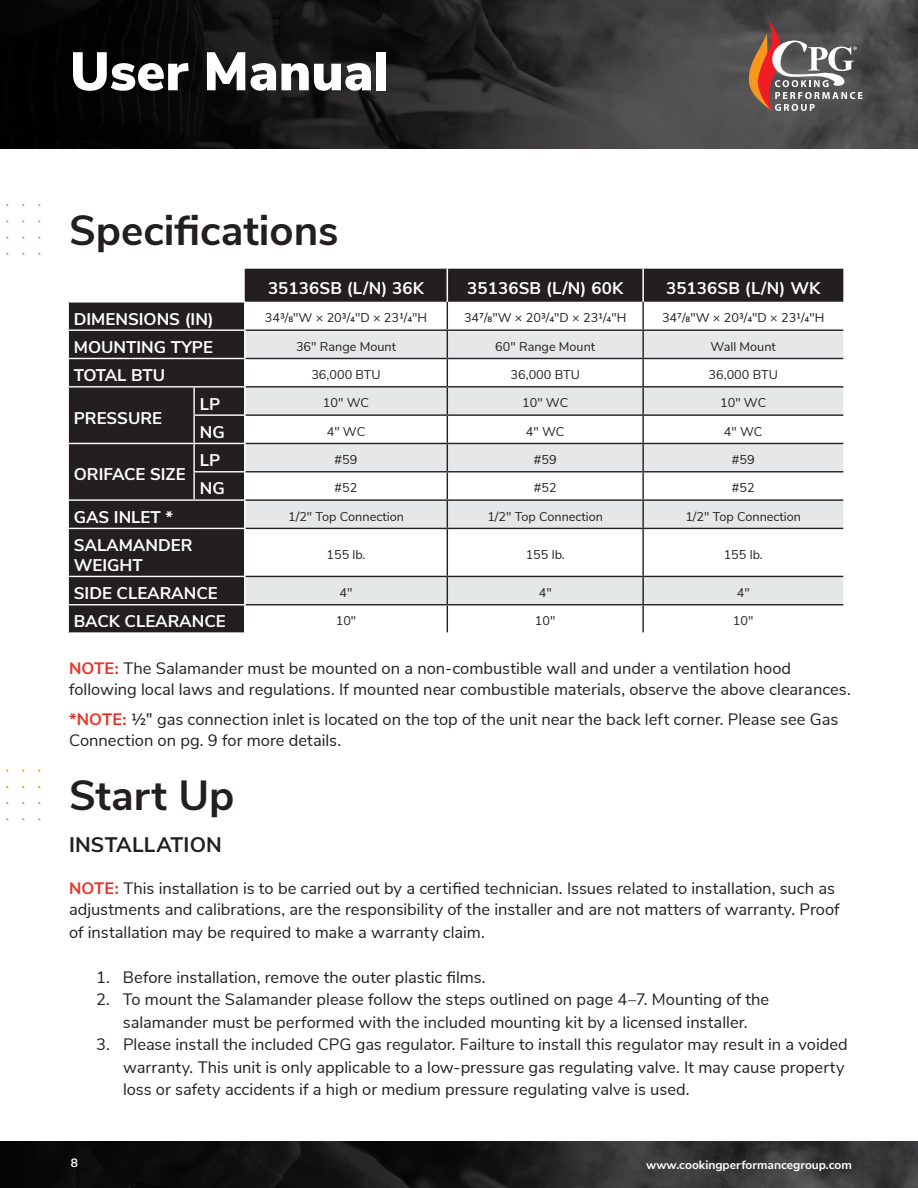
<style>
.page{position:relative;width:918px;height:1188px;background:#fff}
.page>*{position:absolute;margin:0;border:0;box-sizing:border-box;transform-origin:0 0}
.t1{font:900 54px "Nunito Sans";color:#fff}
.t2{font:700 42px "Nunito Sans";color:#231f20}
.t3{font:700 21px "Nunito Sans";letter-spacing:.005em;color:#231f20}
.t4{font:700 16.95px/19.6px "Nunito Sans";color:#fff}
.t5{font:700 16.95px "Nunito Sans";letter-spacing:-.025em;color:#fff}
.t6{font:16.5px/21px "Nunito Sans";color:#231f20}
.t7{font:12.6px "Nunito Sans";color:#231f20}
.t8{font:700 12px "Nunito Sans";color:#fff}
.s1{font-weight:700;color:#ef3024}
.s2{font-family:"Trade Gothic Next LT Pro"}
</style>
<div class="page">
<svg style="left:0;top:1141px;width:918px;height:47px;background:#201f20"></svg>
<svg style="left:0;top:0;width:918px;height:148px;background:#272627"></svg>
<svg style="left:747px;top:20px;width:115px;height:91px;background:#7e6a65"></svg>
<svg style="left:69px;top:269px;width:774px;height:363px;background:#343132"></svg>
<div style="left:68px;top:302px;width:177px;height:28px;background:#231f20"></div>
<hr style="left:68px;top:301px;width:126px;height:2px;background:#fff">
<hr style="left:67px;top:303px;width:2px;height:26px;background:#fff">
<hr style="left:194px;top:301px;width:51px;height:2px;background:#fff">
<hr style="left:68px;top:329px;width:126px;height:2px;background:#fff">
<hr style="left:194px;top:329px;width:51px;height:2px;background:#fff">
<hr style="left:68px;top:358px;width:126px;height:1px;background:#fff">
<hr style="left:194px;top:358px;width:51px;height:1px;background:#fff">
<hr style="left:68px;top:386px;width:126px;height:2px;background:#fff">
<hr style="left:194px;top:386px;width:51px;height:2px;background:#fff">
<hr style="left:193px;top:388px;width:2px;height:26px;background:#fff">
<hr style="left:193px;top:414px;width:52px;height:2px;background:#fff">
<hr style="left:193px;top:416px;width:2px;height:27px;background:#fff">
<hr style="left:68px;top:443px;width:126px;height:1px;background:#fff">
<hr style="left:194px;top:443px;width:51px;height:1px;background:#fff">
<hr style="left:193px;top:444px;width:2px;height:27px;background:#fff">
<hr style="left:193px;top:471px;width:52px;height:1px;background:#fff">
<hr style="left:193px;top:472px;width:2px;height:27px;background:#fff">
<hr style="left:68px;top:499px;width:126px;height:2px;background:#fff">
<hr style="left:194px;top:499px;width:51px;height:2px;background:#fff">
<hr style="left:68px;top:528px;width:126px;height:1px;background:#fff">
<hr style="left:194px;top:528px;width:51px;height:1px;background:#fff">
<hr style="left:68px;top:576px;width:126px;height:1px;background:#fff">
<hr style="left:194px;top:576px;width:51px;height:1px;background:#fff">
<hr style="left:68px;top:604px;width:126px;height:1px;background:#fff">
<hr style="left:194px;top:604px;width:51px;height:1px;background:#fff">
<svg style="left:244px;top:302px;width:599px;height:331px"></svg>
<hr style="left:194px;top:632px;width:51px;height:2px;background:#fff">
<hr style="left:447px;top:269px;width:1px;height:33px;background:#fff">
<hr style="left:642px;top:269px;width:2px;height:33px;background:#fff">
<h1 class="t1" style="left:70px;top:32px;width:320px">User Manual</h1>
<h2 class="t2" style="left:69px;top:200px;width:271px">Specifications</h2>
<p class="t4" style="left:268px;top:277px;width:158px">35136SB (L/N) 36K</p>
<p class="t4" style="left:467px;top:277px;width:158px">35136SB (L/N) 60K</p>
<p class="t4" style="left:666px;top:277px;width:156px">35136SB (L/N) WK</p>
<p class="t4" style="left:74px;top:308px;width:142px">DIMENSIONS (IN)</p>
<p class="t7" style="left:265px;top:309px;width:164px">343/8"W × 203/4"D × 231/4"H</p>
<p class="t7" style="left:464px;top:309px;width:164px">347/8"W × 203/4"D × 231/4"H</p>
<p class="t7" style="left:662px;top:309px;width:164px">347/8"W × 203/4"D × 231/4"H</p>
<p class="t4" style="left:74px;top:336px;width:141px">MOUNTING TYPE</p>
<p class="t7" style="left:296px;top:337px;width:101px">36" Range Mount</p>
<p class="t7" style="left:495px;top:337px;width:101px">60" Range Mount</p>
<p class="t7" style="left:711px;top:337px;width:67px">Wall Mount</p>
<p class="t5" style="left:74px;top:363px;width:93px">TOTAL BTU</p>
<p class="t7" style="left:311px;top:365px;width:71px">36,000 BTU</p>
<p class="t7" style="left:511px;top:365px;width:71px">36,000 BTU</p>
<p class="t7" style="left:709px;top:365px;width:71px">36,000 BTU</p>
<p class="t4" style="left:74px;top:407px;width:90px">PRESSURE</p>
<p class="t4" style="left:200px;top:393px;width:22px">LP</p>
<p class="t7" style="left:323px;top:394px;width:48px">10" WC</p>
<p class="t7" style="left:522px;top:394px;width:48px">10" WC</p>
<p class="t7" style="left:720px;top:394px;width:48px">10" WC</p>
<p class="t4" style="left:200px;top:421px;width:26px">NG</p>
<p class="t7" style="left:327px;top:422px;width:40px">4" WC</p>
<p class="t7" style="left:526px;top:422px;width:40px">4" WC</p>
<p class="t7" style="left:724px;top:422px;width:40px">4" WC</p>
<p class="t4" style="left:74px;top:464px;width:113px">ORIFACE SIZE</p>
<p class="t4" style="left:200px;top:449px;width:22px">LP</p>
<p class="t7" style="left:335px;top:450px;width:24px">#59</p>
<p class="t7" style="left:534px;top:450px;width:24px">#59</p>
<p class="t7" style="left:732px;top:450px;width:24px">#59</p>
<p class="t4" style="left:200px;top:478px;width:26px">NG</p>
<p class="t7" style="left:335px;top:479px;width:24px">#52</p>
<p class="t7" style="left:534px;top:479px;width:24px">#52</p>
<p class="t7" style="left:732px;top:479px;width:24px">#52</p>
<p class="t4" style="left:74px;top:506px;width:101px">GAS INLET *</p>
<p class="t7" style="left:288px;top:507px;width:117px">1/2" Top Connection</p>
<p class="t7" style="left:487px;top:507px;width:117px">1/2" Top Connection</p>
<p class="t7" style="left:685px;top:507px;width:117px">1/2" Top Connection</p>
<p class="t4" style="left:74px;top:534px;width:120px">SALAMANDER<br>WEIGHT</p>
<p class="t7" style="left:327px;top:545px;width:39px">155 lb.</p>
<p class="t7" style="left:526px;top:545px;width:39px">155 lb.</p>
<p class="t7" style="left:724px;top:545px;width:39px">155 lb.</p>
<p class="t4" style="left:74px;top:582px;width:145px">SIDE CLEARANCE</p>
<p class="t7" style="left:340px;top:583px;width:14px">4"</p>
<p class="t7" style="left:539px;top:583px;width:14px">4"</p>
<p class="t7" style="left:737px;top:583px;width:14px">4"</p>
<p class="t4" style="left:74px;top:611px;width:153px">BACK CLEARANCE</p>
<p class="t7" style="left:336px;top:612px;width:22px">10"</p>
<p class="t7" style="left:535px;top:612px;width:22px">10"</p>
<p class="t7" style="left:733px;top:612px;width:22px">10"</p>
<p class="t6" style="left:69px;top:656px;width:781px"><span class="s1">NOTE:</span> The Salamander must be mounted on a non-combustible wall and under a ventilation hood following local laws and regulations. If mounted near combustible materials, observe the above clearances.</p>
<p class="t6" style="left:69px;top:707px;width:771px"><span class="s1">*NOTE:</span> ½<span class="s2">"</span> gas connection inlet is located on the top of the unit near the back left corner. Please see Gas<br>Connection on pg. 9 for more details.</p>
<h2 class="t2" style="left:69px;top:765px;width:167px">Start Up</h2>
<p class="t3" style="left:69px;top:830px;width:154px">INSTALLATION</p>
<p class="t6" style="left:69px;top:877px;width:772px"><span class="s1">NOTE:</span> This installation is to be carried out by a certified technician. Issues related to installation, such as adjustments and calibrations, are the responsibility of the installer and are not matters of warranty. Proof</p>
<p class="t6" style="left:69px;top:920px;width:415px">of installation may be required to make a warranty claim.</p>
<p class="t6" style="left:96px;top:965px;width:391px">1. Before installation, remove the outer plastic films.</p>
<p class="t6" style="left:96px;top:987px;width:675px;line-height:22.5px;text-align:center">2. To mount the Salamander please follow the steps outlined on page 4–7. Mounting of the salamander must be performed with the included mounting kit by a licensed installer.</p>
<p class="t6" style="left:123px;top:1032px;width:726px;line-height:22.5px;text-indent:-27px">3. Please install the included CPG gas regulator. Failture to install this regulator may result in a voided warranty. This unit is only applicable to a low-pressure gas regulating valve. It may cause property loss or safety accidents if a high or medium pressure regulating valve is used.</p>
<p class="t8" style="left:71px;top:1154px;width:9px">8</p>
<p class="t8" style="left:646px;top:1156px;width:207px">www.cookingperformancegroup.com</p>
</div>
